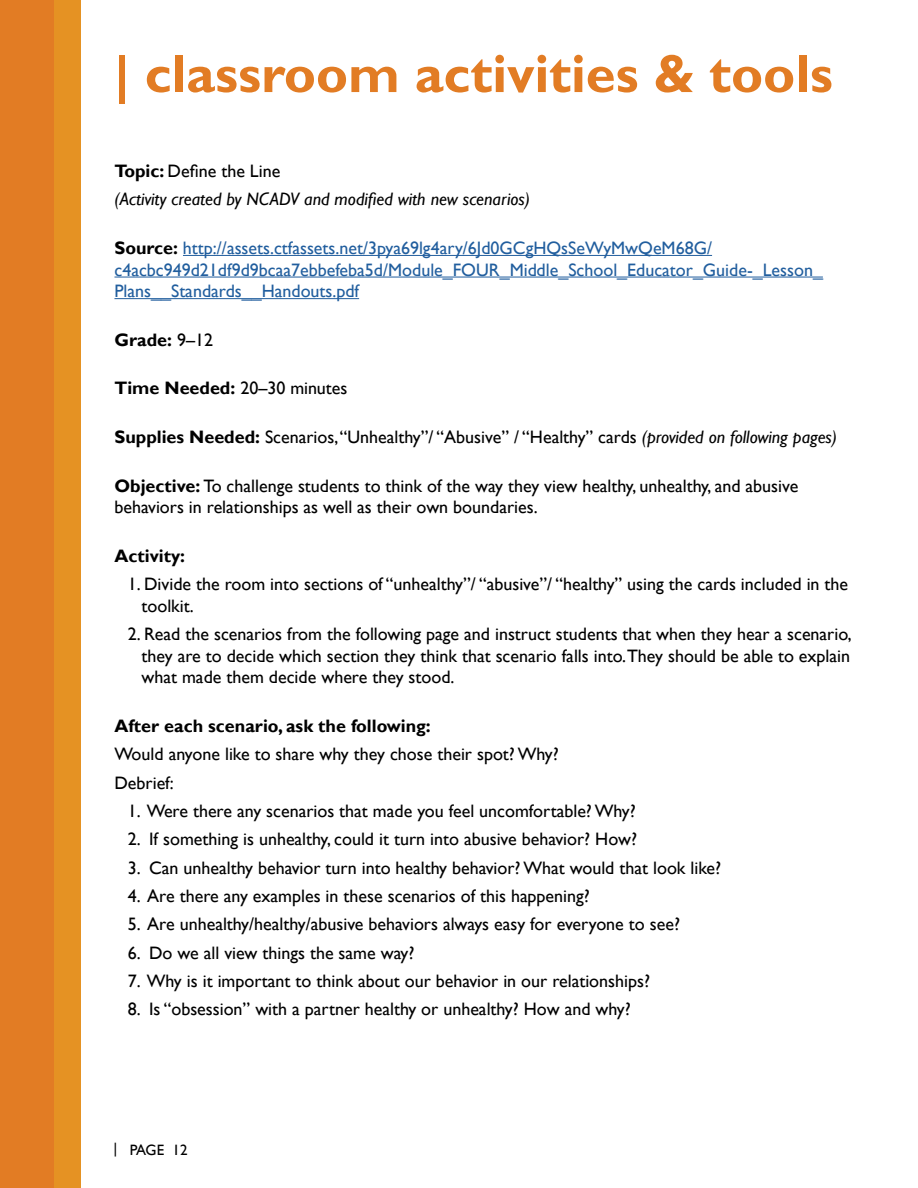
<style>
.page{position:relative;width:918px;height:1188px;background:#fff}
.page>*{position:absolute;margin:0;border:0;box-sizing:border-box;transform-origin:0 0}
.t1{font:700 54px "Gill Sans";color:#e27c24}
.t2{font:18px/21.6px "Gill Sans";color:#000}
.t3{font:18px/21.6px "Gill Sans";color:#215e9e}
.t4{font:italic 18px/28.3px "Gill Sans";color:#000}
.t5{font:700 18px "Gill Sans";color:#000}
.t6{font:15px "Gill Sans";letter-spacing:-.02em;color:#000}
.s1{font-weight:700;font-style:normal}
.s2{font-style:normal}
.s3{font-weight:700;color:#000}
.s4{font-weight:400}
.s5{font-weight:700}
.s6{font-style:italic}
</style>
<div class="page">
<div style="left:0;top:0;width:54px;height:1188px;background:#e27c24"></div>
<div style="left:54px;top:0;width:27px;height:1188px;background:#e59223"></div>
<hr style="left:183px;top:255px;width:529px;height:1px;background:#215e9e">
<hr style="left:114px;top:277px;width:709px;height:1px;background:#215e9e">
<hr style="left:114px;top:298px;width:245px;height:1px;background:#215e9e">
<h1 class="t1" style="left:114px;top:41px;width:720px">| classroom activities &amp; tools</h1>
<p class="t4" style="left:114px;top:157px;width:417px"><span class="s1">Topic:</span> <span class="s2">Define the Line<br></span>(Activity created by NCADV and modified with new scenarios)</p>
<p class="t3" style="left:114px;top:238px;width:710px"><span class="s3">Source:</span> http://assets.ctfassets.net/3pya69lg4ary/6Jd0GCgHQsSeWyMwQeM68G/ c4acbc949d21df9d9bcaa7ebbefeba5d/Module_FOUR_Middle_School_Educator_Guide-_Lesson_<br>Plans__Standards__Handouts.pdf</p>
<p class="t5" style="left:114px;top:329px;width:100px">Grade: <span class="s4">9–12</span></p>
<p class="t2" style="left:114px;top:378px;width:235px"><span class="s5">Time Needed:</span> 20–30 minutes</p>
<p class="t2" style="left:114px;top:427px;width:724px"><span class="s5">Supplies Needed:</span> Scenarios, “Unhealthy”/ “Abusive” / “Healthy” cards <span class="s6">(provided on following pages)</span></p>
<p class="t2" style="left:114px;top:475px;width:685px"><span class="s5">Objective:</span> To challenge students to think of the way they view healthy, unhealthy, and abusive behaviors in relationships as well as their own boundaries.</p>
<p class="t5" style="left:114px;top:545px;width:72px">Activity:</p>
<p class="t2" style="left:141px;top:574px;width:708px;text-indent:-14px">1. Divide the room into sections of “unhealthy”/ “abusive”/ “healthy” using the cards included in the toolkit.</p>
<p class="t2" style="left:141px;top:624px;width:712px;text-align:justify;text-indent:-14px">2. Read the scenarios from the following page and instruct students that when they hear a scenario, they are to decide which section they think that scenario falls into.They should be able to explain what made them decide where they stood.</p>
<p class="t5" style="left:114px;top:715px;width:318px">After each scenario, ask the following:</p>
<p class="t2" style="left:114px;top:740px;width:446px;line-height:28.3px">Would anyone like to share why they chose their spot? Why?<br>Debrief:</p>
<p class="t2" style="left:128px;top:801px;width:509px">1. Were there any scenarios that made you feel uncomfortable? Why?</p>
<p class="t2" style="left:128px;top:829px;width:511px">2. If something is unhealthy, could it turn into abusive behavior? How?</p>
<p class="t2" style="left:128px;top:857px;width:595px">3. Can unhealthy behavior turn into healthy behavior? What would that look like?</p>
<p class="t2" style="left:128px;top:886px;width:463px">4. Are there any examples in these scenarios of this happening?</p>
<p class="t2" style="left:128px;top:914px;width:554px">5. Are unhealthy/healthy/abusive behaviors always easy for everyone to see?</p>
<p class="t2" style="left:128px;top:942px;width:288px">6. Do we all view things the same way?</p>
<p class="t2" style="left:128px;top:971px;width:524px">7. Why is it important to think about our behavior in our relationships?</p>
<p class="t2" style="left:128px;top:999px;width:504px">8. Is “obsession” with a partner healthy or unhealthy? How and why?</p>
<p class="t6" style="left:113px;top:1141px;width:76px">| PAGE 12</p>
</div>
